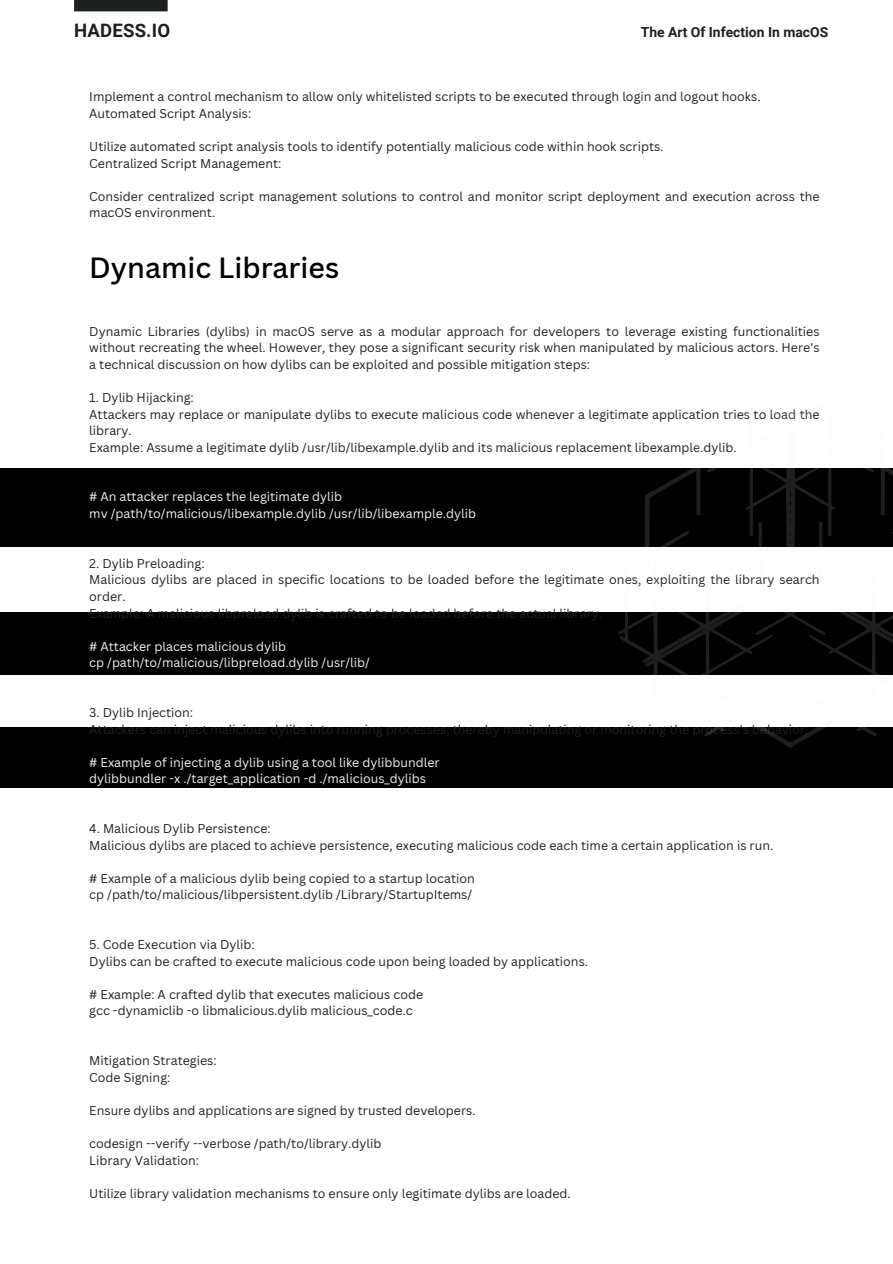
<style>
.page{position:relative;width:893px;height:1264px;background:#fff}
.page>*{position:absolute;margin:0;border:0;box-sizing:border-box;transform-origin:0 0}
.t1{font:500 28.5px "Canva Sans";color:#000}
.t2{font:700 18.6px "Roboto";letter-spacing:.015em;color:#1c2120}
.t3{font:700 13.95px "Roboto";color:#1c2120}
.t4{font:12.45px/16.5px "Canva Sans";color:#1c2120}
.t5{font:12.45px "Canva Sans";color:#f8f6f6}
</style>
<div class="page">
<div style="left:74px;top:0;width:94px;height:11px;background:#1c2120"></div>
<div style="left:0;top:468px;width:892px;height:78px;background:#000"></div>
<div style="left:0;top:726px;width:892px;height:61px;background:#000"></div>
<div style="left:0;top:612px;width:892px;height:62px;background:#000"></div>
<svg style="left:612px;top:468px;width:280px;height:280px"></svg>
<svg style="left:724px;top:522px;width:56px;height:63px"></svg>
<svg style="left:800px;top:522px;width:58px;height:63px"></svg>
<svg style="left:755px;top:601px;width:70px;height:34px"></svg>
<p class="t2" style="left:74px;top:20px;width:98px">HADESS.IO</p>
<p class="t3" style="left:640px;top:24px;width:189px">The Art Of Infection In macOS</p>
<p class="t4" style="left:89px;top:88px;width:672px">Implement a control mechanism to allow only whitelisted scripts to be executed through login and logout hooks.</p>
<p class="t4" style="left:89px;top:105px;width:163px">Automated Script Analysis:</p>
<p class="t4" style="left:89px;top:138px;width:575px">Utilize automated script analysis tools to identify potentially malicious code within hook scripts.</p>
<p class="t4" style="left:89px;top:155px;width:194px">Centralized Script Management:</p>
<p class="t4" style="left:89px;top:188px;width:731px">Consider centralized script management solutions to control and monitor script deployment and execution across the macOS environment.</p>
<p class="t1" style="left:89px;top:247px;width:251px">Dynamic Libraries</p>
<p class="t4" style="left:89px;top:322px;width:731px;text-align:justify">Dynamic Libraries (dylibs) in macOS serve as a modular approach for developers to leverage existing functionalities without recreating the wheel. However, they pose a significant security risk when manipulated by malicious actors. Here's a technical discussion on how dylibs can be exploited and possible mitigation steps:</p>
<p class="t4" style="left:89px;top:389px;width:106px">1. Dylib Hijacking:</p>
<p class="t4" style="left:89px;top:405px;width:731px">Attackers may replace or manipulate dylibs to execute malicious code whenever a legitimate application tries to load the library.</p>
<p class="t4" style="left:89px;top:438px;width:649px">Example: Assume a legitimate dylib /usr/lib/libexample.dylib and its malicious replacement libexample.dylib.</p>
<p class="t5" style="left:89px;top:488px;width:254px"># An attacker replaces the legitimate dylib</p>
<p class="t5" style="left:89px;top:505px;width:388px">mv /path/to/malicious/libexample.dylib /usr/lib/libexample.dylib</p>
<p class="t4" style="left:89px;top:554px;width:117px">2. Dylib Preloading:</p>
<p class="t4" style="left:89px;top:571px;width:731px">Malicious dylibs are placed in specific locations to be loaded before the legitimate ones, exploiting the library search order.</p>
<p class="t4" style="left:89px;top:604px;width:514px">Example: A malicious libpreload.dylib is crafted to be loaded before the actual library.</p>
<p class="t5" style="left:89px;top:637px;width:198px"># Attacker places malicious dylib</p>
<p class="t5" style="left:89px;top:654px;width:282px">cp /path/to/malicious/libpreload.dylib /usr/lib/</p>
<p class="t4" style="left:89px;top:704px;width:105px">3. Dylib Injection:</p>
<p class="t4" style="left:89px;top:720px;width:720px">Attackers can inject malicious dylibs into running processes, thereby manipulating or monitoring the process's behavior.</p>
<p class="t5" style="left:89px;top:753px;width:352px"># Example of injecting a dylib using a tool like dylibbundler</p>
<p class="t5" style="left:89px;top:770px;width:338px">dylibbundler -x ./target_application -d ./malicious_dylibs</p>
<p class="t4" style="left:89px;top:820px;width:183px">4. Malicious Dylib Persistence:</p>
<p class="t4" style="left:89px;top:836px;width:685px">Malicious dylibs are placed to achieve persistence, executing malicious code each time a certain application is run.</p>
<p class="t4" style="left:89px;top:869px;width:387px"># Example of a malicious dylib being copied to a startup location</p>
<p class="t4" style="left:89px;top:886px;width:384px">cp /path/to/malicious/libpersistent.dylib /Library/StartupItems/</p>
<p class="t4" style="left:89px;top:936px;width:167px">5. Code Execution via Dylib:</p>
<p class="t4" style="left:89px;top:952px;width:500px">Dylibs can be crafted to execute malicious code upon being loaded by applications.</p>
<p class="t4" style="left:89px;top:985px;width:335px"># Example: A crafted dylib that executes malicious code</p>
<p class="t4" style="left:89px;top:1002px;width:325px">gcc -dynamiclib -o libmalicious.dylib malicious_code.c</p>
<p class="t4" style="left:89px;top:1052px;width:129px">Mitigation Strategies:</p>
<p class="t4" style="left:89px;top:1068px;width:83px">Code Signing:</p>
<p class="t4" style="left:89px;top:1101px;width:388px">Ensure dylibs and applications are signed by trusted developers.</p>
<p class="t4" style="left:89px;top:1134px;width:293px">codesign --verify --verbose /path/to/library.dylib</p>
<p class="t4" style="left:89px;top:1151px;width:111px">Library Validation:</p>
<p class="t4" style="left:89px;top:1184px;width:483px">Utilize library validation mechanisms to ensure only legitimate dylibs are loaded.</p>
</div>
